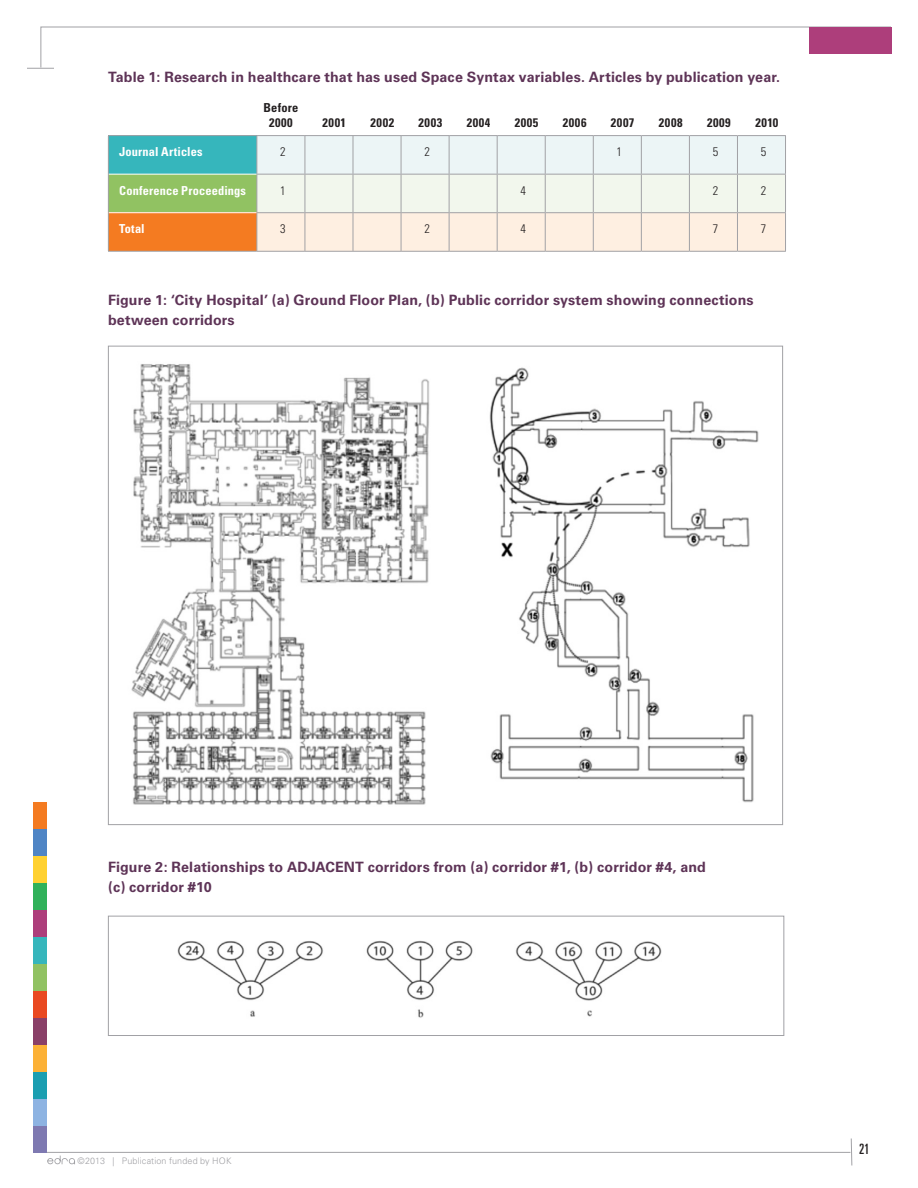
<style>
.page{position:relative;width:918px;height:1188px;background:#fff}
.page>*{position:absolute;margin:0;border:0;box-sizing:border-box;transform-origin:0 0}
.table_head{font:700 14.25px/20.2px "Univers";letter-spacing:.01em;color:#5e3457}
.t1{font:ultra-condensed 14.25px "Univers";color:#231f20}
.t2{font:700 condensed 12.3px/15px "Univers";letter-spacing:.04em;color:#231f20;text-align:center}
.table_bold{font:700 condensed 12.3px "Univers";letter-spacing:.01em;color:#fff}
.t3{font:300 condensed 12.3px "Univers";color:#231f20}
.t4{font:300 9px "Univers";letter-spacing:.015em;color:#a1a1a5}
</style>
<div class="page">
<svg style="left:27px;top:26px;width:865px;height:43px"></svg>
<hr style="left:40px;top:1152px;width:810px;height:1px;background:#a1a1a5">
<svg style="left:850px;top:1138px;width:3px;height:28px"></svg>
<svg style="left:47px;top:1156px;width:28px;height:8px"></svg>
<div style="left:34px;top:1126px;width:13px;height:27px;background:#7e79b1"></div>
<div style="left:34px;top:1099px;width:13px;height:27px;background:#8db3e2"></div>
<div style="left:34px;top:1072px;width:13px;height:27px;background:#1b9eb1"></div>
<div style="left:34px;top:1045px;width:13px;height:27px;background:#fcb136"></div>
<div style="left:34px;top:1018px;width:13px;height:27px;background:#8a4068"></div>
<div style="left:34px;top:991px;width:13px;height:27px;background:#e94921"></div>
<div style="left:34px;top:964px;width:13px;height:27px;background:#91c262"></div>
<div style="left:34px;top:937px;width:13px;height:27px;background:#36b6bc"></div>
<div style="left:34px;top:910px;width:13px;height:27px;background:#ad3e7b"></div>
<div style="left:34px;top:883px;width:13px;height:27px;background:#30b15a"></div>
<div style="left:34px;top:856px;width:13px;height:27px;background:#ffd131"></div>
<div style="left:34px;top:829px;width:13px;height:27px;background:#4f85c5"></div>
<div style="left:34px;top:802px;width:13px;height:27px;background:#f47b21"></div>
<div style="left:809px;top:27px;width:82px;height:27px;background:#ad3e7b"></div>
<div style="left:108px;top:136px;width:149px;height:38px;background:#36b6bc"></div>
<div style="left:108px;top:174px;width:149px;height:39px;background:#91c262"></div>
<div style="left:108px;top:213px;width:149px;height:38px;background:#f47b21"></div>
<svg style="left:257px;top:136px;width:528px;height:115px;background:#f2f2ea"></svg>
<hr style="left:108px;top:135px;width:149px;height:1px;background:#a1a1a5">
<hr style="left:108px;top:136px;width:1px;height:38px;background:#a1a1a5">
<hr style="left:257px;top:135px;width:48px;height:1px;background:#a1a1a5">
<hr style="left:256px;top:136px;width:1px;height:38px;background:#a1a1a5">
<hr style="left:305px;top:135px;width:48px;height:1px;background:#a1a1a5">
<hr style="left:305px;top:136px;width:1px;height:38px;background:#a1a1a5">
<hr style="left:353px;top:135px;width:48px;height:1px;background:#a1a1a5">
<hr style="left:353px;top:136px;width:1px;height:38px;background:#a1a1a5">
<hr style="left:401px;top:135px;width:48px;height:1px;background:#a1a1a5">
<hr style="left:401px;top:136px;width:1px;height:38px;background:#a1a1a5">
<hr style="left:449px;top:135px;width:48px;height:1px;background:#a1a1a5">
<hr style="left:449px;top:136px;width:1px;height:38px;background:#a1a1a5">
<hr style="left:497px;top:135px;width:48px;height:1px;background:#a1a1a5">
<hr style="left:497px;top:136px;width:1px;height:38px;background:#a1a1a5">
<hr style="left:545px;top:135px;width:48px;height:1px;background:#a1a1a5">
<hr style="left:545px;top:136px;width:1px;height:38px;background:#a1a1a5">
<hr style="left:593px;top:135px;width:48px;height:1px;background:#a1a1a5">
<hr style="left:593px;top:136px;width:1px;height:38px;background:#a1a1a5">
<hr style="left:641px;top:135px;width:48px;height:1px;background:#a1a1a5">
<hr style="left:641px;top:136px;width:1px;height:38px;background:#a1a1a5">
<hr style="left:689px;top:135px;width:48px;height:1px;background:#a1a1a5">
<hr style="left:689px;top:136px;width:1px;height:38px;background:#a1a1a5">
<hr style="left:737px;top:135px;width:49px;height:1px;background:#a1a1a5">
<hr style="left:737px;top:136px;width:1px;height:38px;background:#a1a1a5">
<hr style="left:785px;top:136px;width:1px;height:38px;background:#a1a1a5">
<hr style="left:108px;top:174px;width:1px;height:39px;background:#a1a1a5">
<hr style="left:256px;top:174px;width:49px;height:1px;background:#a1a1a5">
<hr style="left:256px;top:175px;width:1px;height:37px;background:#a1a1a5">
<hr style="left:305px;top:174px;width:48px;height:1px;background:#a1a1a5">
<hr style="left:305px;top:175px;width:1px;height:37px;background:#a1a1a5">
<hr style="left:353px;top:174px;width:48px;height:1px;background:#a1a1a5">
<hr style="left:353px;top:175px;width:1px;height:37px;background:#a1a1a5">
<hr style="left:401px;top:174px;width:48px;height:1px;background:#a1a1a5">
<hr style="left:401px;top:175px;width:1px;height:37px;background:#a1a1a5">
<hr style="left:449px;top:174px;width:48px;height:1px;background:#a1a1a5">
<hr style="left:449px;top:175px;width:1px;height:37px;background:#a1a1a5">
<hr style="left:497px;top:174px;width:48px;height:1px;background:#a1a1a5">
<hr style="left:497px;top:175px;width:1px;height:37px;background:#a1a1a5">
<hr style="left:545px;top:174px;width:48px;height:1px;background:#a1a1a5">
<hr style="left:545px;top:175px;width:1px;height:37px;background:#a1a1a5">
<hr style="left:593px;top:174px;width:48px;height:1px;background:#a1a1a5">
<hr style="left:593px;top:175px;width:1px;height:37px;background:#a1a1a5">
<hr style="left:641px;top:174px;width:48px;height:1px;background:#a1a1a5">
<hr style="left:641px;top:175px;width:1px;height:37px;background:#a1a1a5">
<hr style="left:689px;top:174px;width:48px;height:1px;background:#a1a1a5">
<hr style="left:689px;top:175px;width:1px;height:37px;background:#a1a1a5">
<hr style="left:737px;top:174px;width:49px;height:1px;background:#a1a1a5">
<hr style="left:737px;top:175px;width:1px;height:37px;background:#a1a1a5">
<hr style="left:785px;top:175px;width:1px;height:37px;background:#a1a1a5">
<hr style="left:108px;top:213px;width:1px;height:38px;background:#a1a1a5">
<hr style="left:256px;top:212px;width:49px;height:1px;background:#a1a1a5">
<hr style="left:256px;top:213px;width:1px;height:38px;background:#a1a1a5">
<hr style="left:305px;top:212px;width:48px;height:1px;background:#a1a1a5">
<hr style="left:305px;top:213px;width:1px;height:38px;background:#a1a1a5">
<hr style="left:353px;top:212px;width:48px;height:1px;background:#a1a1a5">
<hr style="left:353px;top:213px;width:1px;height:38px;background:#a1a1a5">
<hr style="left:401px;top:212px;width:48px;height:1px;background:#a1a1a5">
<hr style="left:401px;top:213px;width:1px;height:38px;background:#a1a1a5">
<hr style="left:449px;top:212px;width:48px;height:1px;background:#a1a1a5">
<hr style="left:449px;top:213px;width:1px;height:38px;background:#a1a1a5">
<hr style="left:497px;top:212px;width:48px;height:1px;background:#a1a1a5">
<hr style="left:497px;top:213px;width:1px;height:38px;background:#a1a1a5">
<hr style="left:545px;top:212px;width:48px;height:1px;background:#a1a1a5">
<hr style="left:545px;top:213px;width:1px;height:38px;background:#a1a1a5">
<hr style="left:593px;top:212px;width:48px;height:1px;background:#a1a1a5">
<hr style="left:593px;top:213px;width:1px;height:38px;background:#a1a1a5">
<hr style="left:641px;top:212px;width:48px;height:1px;background:#a1a1a5">
<hr style="left:641px;top:213px;width:1px;height:38px;background:#a1a1a5">
<hr style="left:689px;top:212px;width:48px;height:1px;background:#a1a1a5">
<hr style="left:689px;top:213px;width:1px;height:38px;background:#a1a1a5">
<hr style="left:737px;top:212px;width:49px;height:1px;background:#a1a1a5">
<hr style="left:737px;top:213px;width:1px;height:38px;background:#a1a1a5">
<hr style="left:785px;top:213px;width:1px;height:38px;background:#a1a1a5">
<hr style="left:108px;top:251px;width:149px;height:1px;background:#a1a1a5">
<hr style="left:257px;top:251px;width:48px;height:1px;background:#a1a1a5">
<hr style="left:305px;top:251px;width:48px;height:1px;background:#a1a1a5">
<hr style="left:353px;top:251px;width:48px;height:1px;background:#a1a1a5">
<hr style="left:401px;top:251px;width:48px;height:1px;background:#a1a1a5">
<hr style="left:449px;top:251px;width:48px;height:1px;background:#a1a1a5">
<hr style="left:497px;top:251px;width:48px;height:1px;background:#a1a1a5">
<hr style="left:545px;top:251px;width:48px;height:1px;background:#a1a1a5">
<hr style="left:593px;top:251px;width:48px;height:1px;background:#a1a1a5">
<hr style="left:641px;top:251px;width:48px;height:1px;background:#a1a1a5">
<hr style="left:689px;top:251px;width:48px;height:1px;background:#a1a1a5">
<hr style="left:737px;top:251px;width:49px;height:1px;background:#a1a1a5">
<hr style="left:109px;top:174px;width:147px;height:1px;background:#fff">
<hr style="left:109px;top:212px;width:147px;height:1px;background:#fff">
<img style="left:131px;top:364px;width:628px;height:441px">
<img style="left:177px;top:940px;width:485px;height:78px">
<div style="left:108px;top:916px;width:676px;height:120px;border:1px solid #a1a1a5"></div>
<p class="table_head" style="left:108px;top:67px;width:674px">Table 1: Research in healthcare that has used Space Syntax variables. Articles by publication year.</p>
<p class="t2" style="left:264px;top:101px;width:36px">Before<br>2000</p>
<p class="t2" style="left:323px;top:116px;width:25px">2001</p>
<p class="t2" style="left:371px;top:116px;width:25px">2002</p>
<p class="t2" style="left:419px;top:116px;width:25px">2003</p>
<p class="t2" style="left:467px;top:116px;width:25px">2004</p>
<p class="t2" style="left:515px;top:116px;width:25px">2005</p>
<p class="t2" style="left:563px;top:116px;width:25px">2006</p>
<p class="t2" style="left:611px;top:116px;width:25px">2007</p>
<p class="t2" style="left:659px;top:116px;width:25px">2008</p>
<p class="t2" style="left:707px;top:116px;width:25px">2009</p>
<p class="t2" style="left:755px;top:116px;width:24px">2010</p>
<p class="table_bold" style="left:119px;top:144px;width:85px">Journal Articles</p>
<p class="t3" style="left:280px;top:144px;width:7px">2</p>
<p class="t3" style="left:424px;top:144px;width:7px">2</p>
<p class="t3" style="left:617px;top:144px;width:7px">1</p>
<p class="t3" style="left:713px;top:144px;width:7px">5</p>
<p class="t3" style="left:761px;top:144px;width:7px">5</p>
<p class="table_bold" style="left:119px;top:183px;width:128px">Conference Proceedings</p>
<p class="t3" style="left:280px;top:183px;width:7px">1</p>
<p class="t3" style="left:520px;top:183px;width:7px">4</p>
<p class="t3" style="left:713px;top:183px;width:7px">2</p>
<p class="t3" style="left:761px;top:183px;width:7px">2</p>
<p class="table_bold" style="left:119px;top:221px;width:27px">Total</p>
<p class="t3" style="left:280px;top:222px;width:7px">3</p>
<p class="t3" style="left:424px;top:222px;width:7px">2</p>
<p class="t3" style="left:520px;top:222px;width:7px">4</p>
<p class="t3" style="left:713px;top:222px;width:7px">7</p>
<p class="t3" style="left:761px;top:222px;width:7px">7</p>
<p class="table_head" style="left:108px;top:290px;width:647px">Figure 1: ‘City Hospital’ (a) Ground Floor Plan, (b) Public corridor system showing connections between corridors</p>
<p class="table_head" style="left:108px;top:857px;width:599px">Figure 2: Relationships to ADJACENT corridors from (a) corridor #1, (b) corridor #4, and (c) corridor #10</p>
<p class="t4" style="left:77px;top:1156px;width:156px">©2013 | Publication funded by HOK</p>
<p class="t1" style="left:859px;top:1141px;width:12px">21</p>
</div>
